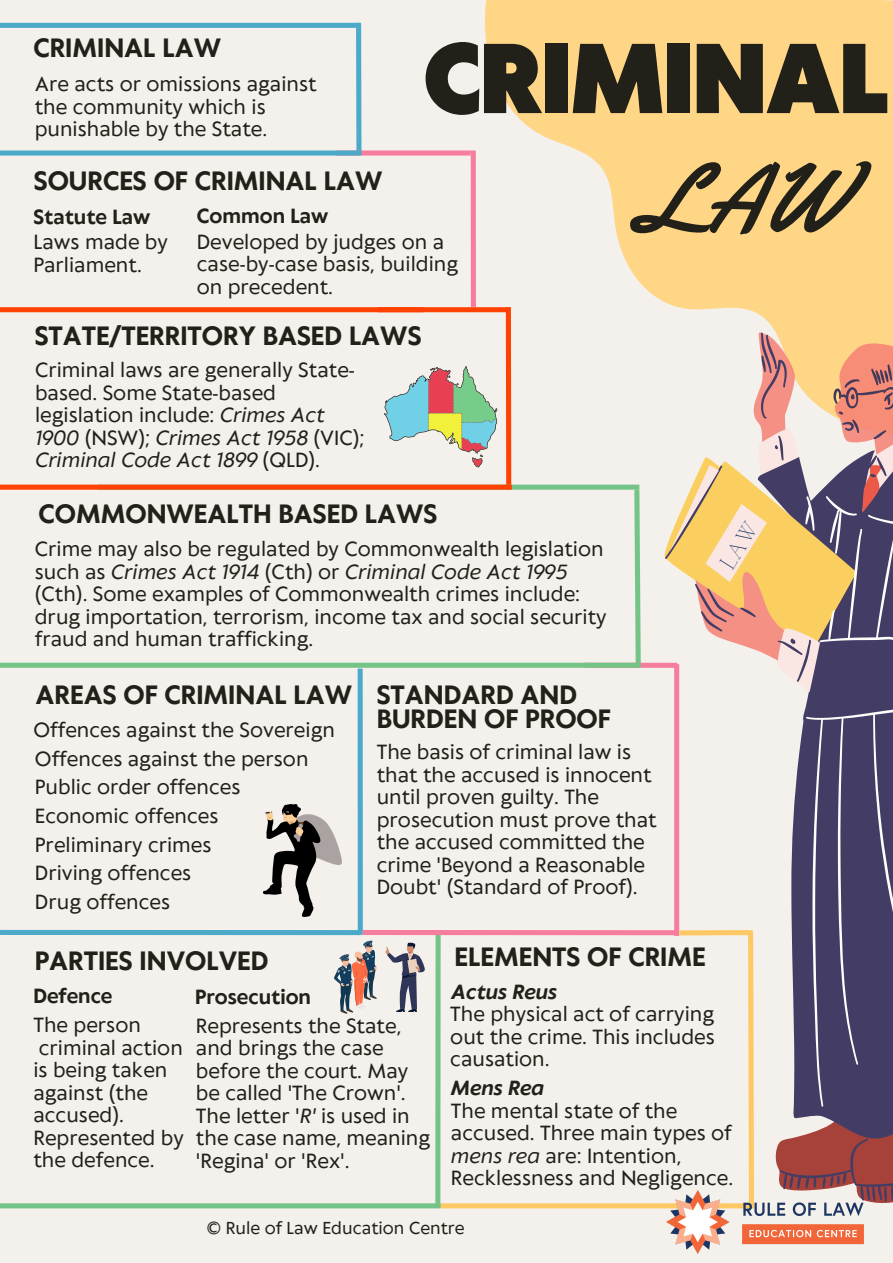
<style>
.page{position:relative;width:893px;height:1263px;background:#f4f0eb}
.page>*{position:absolute;margin:0;border:0;box-sizing:border-box;transform-origin:0 0}
.t1{font:96.6px "Yellowtail";color:#212019}
.t2{font:900 92.85px "Klein Text";color:#212019}
.t3{font:700 24.83px/23.6px "Klein Text";color:#212019}
.t4{font:19.2px/22.5px "Klein Text";color:#212019}
.t5{font:700 19.2px "Klein Text";color:#212019}
.t6{font:italic 700 19.2px "Klein Text";color:#212019}
.t7{font:16.2px "Klein Text";color:#212019}
.s1{font-style:italic}
</style>
<div class="page">
<div style="left:440px;top:1203px;width:314px;height:5px;background:#fec865"></div>
<svg style="left:433px;top:935px;width:10px;height:274px"></svg>
<svg style="left:353px;top:22px;width:9px;height:128px"></svg>
<div style="left:336px;top:150px;width:135px;height:6px;background:#f67d9d"></div>
<div style="left:0;top:150px;width:361px;height:6px;background:#4caac9"></div>
<div style="left:471px;top:150px;width:5px;height:157px;background:#f67d9d"></div>
<svg style="left:632px;top:485px;width:11px;height:178px"></svg>
<svg style="left:503px;top:434px;width:11px;height:51px"></svg>
<div style="left:0;top:307px;width:423px;height:5px;background:#ff4201"></div>
<div style="left:378px;top:307px;width:132px;height:5px;background:#ff4201"></div>
<div style="left:98px;top:485px;width:541px;height:5px;background:#75c487"></div>
<div style="left:0;top:485px;width:512px;height:5px;background:#ff4201"></div>
<div style="left:357px;top:668px;width:6px;height:267px;background:#4caac9"></div>
<div style="left:0;top:930px;width:360px;height:5px;background:#4caac9"></div>
<div style="left:584px;top:663px;width:93px;height:5px;background:#f67d9d"></div>
<div style="left:0;top:663px;width:641px;height:5px;background:#75c487"></div>
<div style="left:363px;top:930px;width:312px;height:5px;background:#f67d9d"></div>
<div style="left:0;top:23px;width:360px;height:5px;background:#4caac9"></div>
<div style="left:0;top:1203px;width:441px;height:5px;background:#75c487"></div>
<img style="left:264px;top:805px;width:77px;height:112px">
<svg style="left:334px;top:940px;width:43px;height:74px"></svg>
<svg style="left:385px;top:942px;width:40px;height:70px"></svg>
<svg style="left:480px;top:0;width:413px;height:434px;fill:#ffd586"></svg>
<svg style="left:384px;top:366px;width:113px;height:101px"></svg>
<svg style="left:665px;top:692px;width:228px;height:510px"></svg>
<img style="left:667px;top:1191px;width:197px;height:63px">
<svg style="left:661px;top:332px;width:232px;height:360px"></svg>
<p class="t3" style="left:33px;top:38px;width:189px">CRIMINAL LAW</p>
<p class="t4" style="left:35px;top:74px;width:283px">Are acts or omissions against the community which is punishable by the State.</p>
<p class="t3" style="left:34px;top:171px;width:350px">SOURCES OF CRIMINAL LAW</p>
<p class="t5" style="left:33px;top:207px;width:118px">Statute Law</p>
<p class="t4" style="left:33px;top:232px;width:136px">Laws made by<br>Parliament.</p>
<p class="t2" style="left:424px;top:32px;width:466px">CRIMINAL</p>
<p class="t1" style="left:637px;top:137px;width:214px">LAW</p>
<p class="t5" style="left:197px;top:206px;width:133px">Common Law</p>
<p class="t4" style="left:197px;top:232px;width:263px">Developed by judges on a case-by-case basis, building on precedent.</p>
<p class="t3" style="left:35px;top:326px;width:388px">STATE/TERRITORY BASED LAWS</p>
<p class="t4" style="left:35px;top:360px;width:331px">Criminal laws are generally State&shy;based. Some State-based legislation include: <span class="s1">Crimes Act<br>1900</span> (NSW); <span class="s1">Crimes Act 1958</span> (VIC);<br><span class="s1">Criminal Code Act 1899</span> (QLD).</p>
<p class="t3" style="left:39px;top:504px;width:400px">COMMONWEALTH BASED LAWS</p>
<p class="t4" style="left:35px;top:539px;width:573px">Crime may also be regulated by Commonwealth legislation such as <span class="s1">Crimes Act 1914</span> (Cth) or <span class="s1">Criminal Code Act 1995 </span>(Cth). Some examples of Commonwealth crimes include: drug importation, terrorism, income tax and social security fraud and human trafficking.</p>
<p class="t3" style="left:36px;top:684px;width:318px">AREAS OF CRIMINAL LAW</p>
<p class="t4" style="left:33px;top:720px;width:303px">Offences against the Sovereign</p>
<p class="t4" style="left:35px;top:749px;width:275px">Offences against the person</p>
<p class="t4" style="left:35px;top:777px;width:207px">Public order offences</p>
<p class="t4" style="left:35px;top:806px;width:185px">Economic offences</p>
<p class="t4" style="left:35px;top:835px;width:178px">Preliminary crimes</p>
<p class="t4" style="left:35px;top:863px;width:158px">Driving offences</p>
<p class="t4" style="left:35px;top:892px;width:137px">Drug offences</p>
<p class="t3" style="left:377px;top:685px;width:236px">STANDARD AND<br>BURDEN OF PROOF</p>
<p class="t4" style="left:377px;top:742px;width:281px">The basis of criminal law is that the accused is innocent until proven guilty. The prosecution must prove that the accused committed the crime 'Beyond a Reasonable<br>Doubt' (Standard of Proof).</p>
<p class="t3" style="left:35px;top:950px;width:235px">PARTIES INVOLVED</p>
<p class="t5" style="left:33px;top:986px;width:80px">Defence</p>
<p class="t4" style="left:33px;top:1015px;width:152px">The person criminal action is being taken against (the accused).<br>Represented by the defence.</p>
<p class="t5" style="left:195px;top:987px;width:117px">Prosecution</p>
<p class="t4" style="left:196px;top:1016px;width:214px">Represents the State, and brings the case before the court. May be called 'The Crown'.</p>
<p class="t4" style="left:196px;top:1106px;width:236px">The letter '<span class="s1">R'</span> is used in the case name, meaning 'Regina' or 'Rex'.</p>
<p class="t3" style="left:454px;top:947px;width:253px">ELEMENTS OF CRIME</p>
<p class="t4" style="left:450px;top:1004px;width:266px;text-align:justify">The physical act of carrying out the crime. This includes causation.</p>
<p class="t4" style="left:451px;top:1100px;width:284px">The mental state of the accused. Three main types of <span class="s1">mens rea</span> are: Intention,<br>Recklessness and Negligence.</p>
<p class="t6" style="left:451px;top:982px;width:107px">Actus Reus</p>
<p class="t6" style="left:451px;top:1078px;width:95px">Mens Rea</p>
<p class="t7" style="left:207px;top:1219px;width:259px">© Rule of Law Education Centre</p>
</div>
